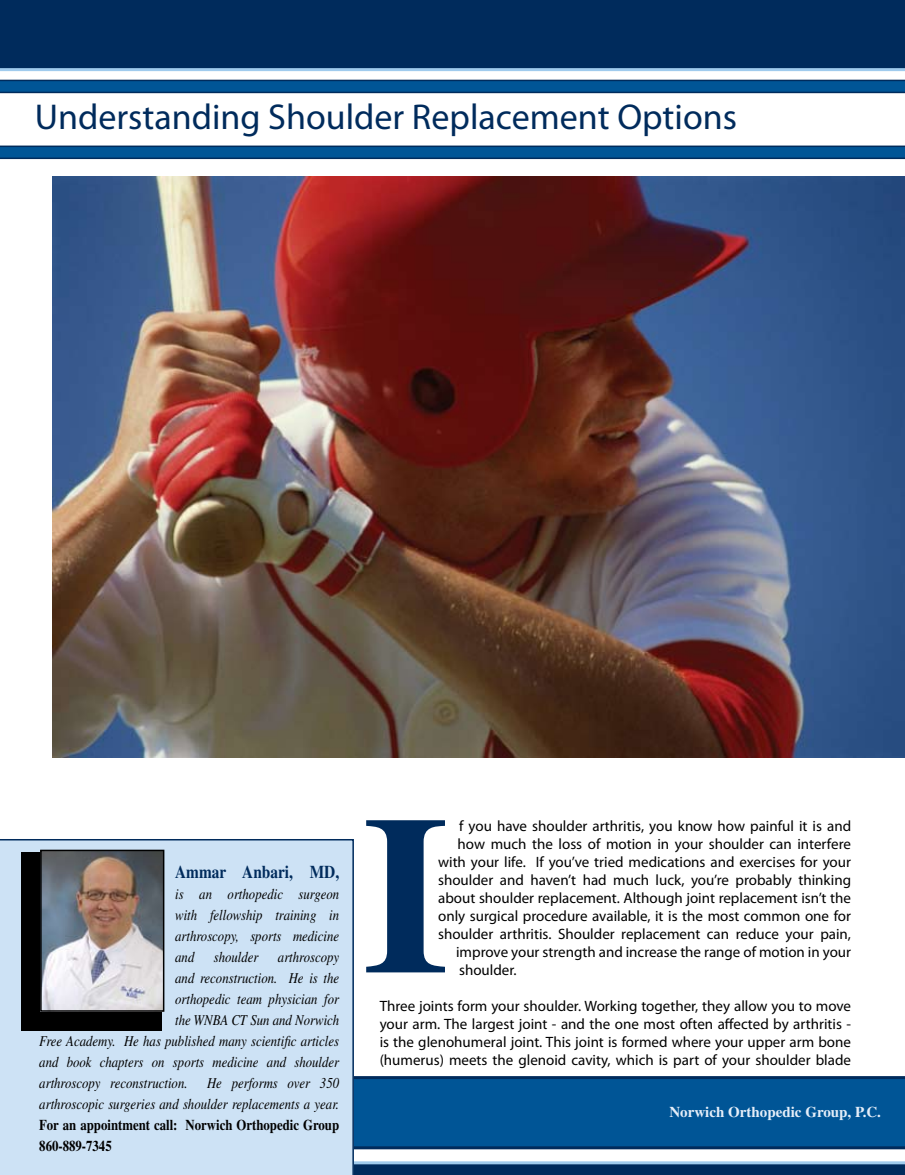
<style>
.page{position:relative;width:905px;height:1175px;background:#fff}
.page>*{position:absolute;margin:0;border:0;box-sizing:border-box;transform-origin:0 0}
.t1{font:36px "Myriad Pro";color:#002b5c}
.t2{font:700 18px "Times";color:#002b5c;scale:.85 1}
.t3{font:15px/18px "Myriad Pro";color:#000;text-align:justify}
.t4{font:italic 15px/21px "Times";color:#000;text-align:justify;scale:.85 1}
.t5{font:700 15px/21px "Times";color:#000;scale:.85 1}
.t6{font:700 15px "Times";color:#e5eef9}
</style>
<div class="page">
<svg style="left:0;top:80px;width:904px;height:13px;background:#004c8a"></svg>
<svg style="left:0;top:146px;width:904px;height:13px;background:#004c8a"></svg>
<svg style="left:354px;top:1161px;width:550px;height:13px;background:#2b5581"></svg>
<div style="left:0;top:0;width:904px;height:71px;background:#002b5c"></div>
<svg style="left:354px;top:1076px;width:550px;height:73px;background:#005191"></svg>
<svg style="left:366px;top:820px;width:79px;height:152px"></svg>
<div style="left:0;top:839px;width:354px;height:335px;background:#cde2f5"></div>
<div style="left:21px;top:852px;width:141px;height:178px;background:#000"></div>
<img style="left:43px;top:852px;width:118px;height:156px">
<div style="left:40px;top:849px;width:124px;height:162px;border:2px solid #000"></div>
<img style="left:53px;top:177px;width:851px;height:580px">
<h1 class="t1" style="left:35px;top:94px;width:703px">Understanding Shoulder Replacement Options</h1>
<p class="t2" style="left:175px;top:861px;width:194px">Ammar Anbari, MD,</p>
<p class="t4" style="left:175px;top:883px;width:194px">is an orthopedic surgeon with fellowship training in arthroscopy, sports medicine and</p>
<p class="t4" style="left:214px;top:946px;width:54px">shoulder</p>
<p class="t4" style="left:278px;top:946px;width:74px">arthroscopy</p>
<p class="t4" style="left:175px;top:967px;width:194px">and reconstruction. He is the</p>
<p class="t4" style="left:175px;top:988px;width:194px">orthopedic team physician for</p>
<p class="t4" style="left:175px;top:1009px;width:194px">the WNBA CT Sun and Norwich</p>
<p class="t4" style="left:39px;top:1030px;width:354px">Free Academy. He has published many scientific articles</p>
<p class="t4" style="left:39px;top:1051px;width:354px">and book chapters on sports medicine and shoulder</p>
<p class="t4" style="left:39px;top:1072px;width:176px">arthroscopy reconstruction.</p>
<p class="t4" style="left:39px;top:1072px;width:354px;text-align:right">He performs over 350<br>arthroscopic surgeries and shoulder replacements a year.</p>
<p class="t5" style="left:39px;top:1114px;width:354px">For an appointment call: Norwich Orthopedic Group<br>860-889-7345</p>
<p class="t3" style="left:459px;top:816px;width:393px">f you have shoulder arthritis, you know how painful it is and</p>
<p class="t3" style="left:457px;top:834px;width:395px">how much the loss of motion in your shoulder can interfere</p>
<p class="t3" style="left:438px;top:852px;width:414px">with your life. If you’ve tried medications and exercises for your</p>
<p class="t3" style="left:438px;top:870px;width:414px">shoulder and haven’t had much luck, you’re probably thinking</p>
<p class="t3" style="left:438px;top:888px;width:414px">about shoulder replacement. Although joint replacement isn’t the</p>
<p class="t3" style="left:438px;top:906px;width:414px">only surgical procedure available, it is the most common one for</p>
<p class="t3" style="left:438px;top:924px;width:414px">shoulder arthritis. Shoulder replacement can reduce your pain,</p>
<p class="t3" style="left:456px;top:942px;width:396px">improve your strength and increase the range of motion in your</p>
<p class="t3" style="left:459px;top:960px;width:59px">shoulder.</p>
<p class="t3" style="left:379px;top:996px;width:473px">Three joints form your shoulder. Working together, they allow you to move your arm. The largest joint - and the one most often affected by arthritis - is the glenohumeral joint. This joint is formed where your upper arm bone (humerus) meets the glenoid cavity, which is part of your shoulder blade</p>
<p class="t6" style="left:669px;top:1102px;width:213px">Norwich Orthopedic Group, P.C.</p>
</div>
